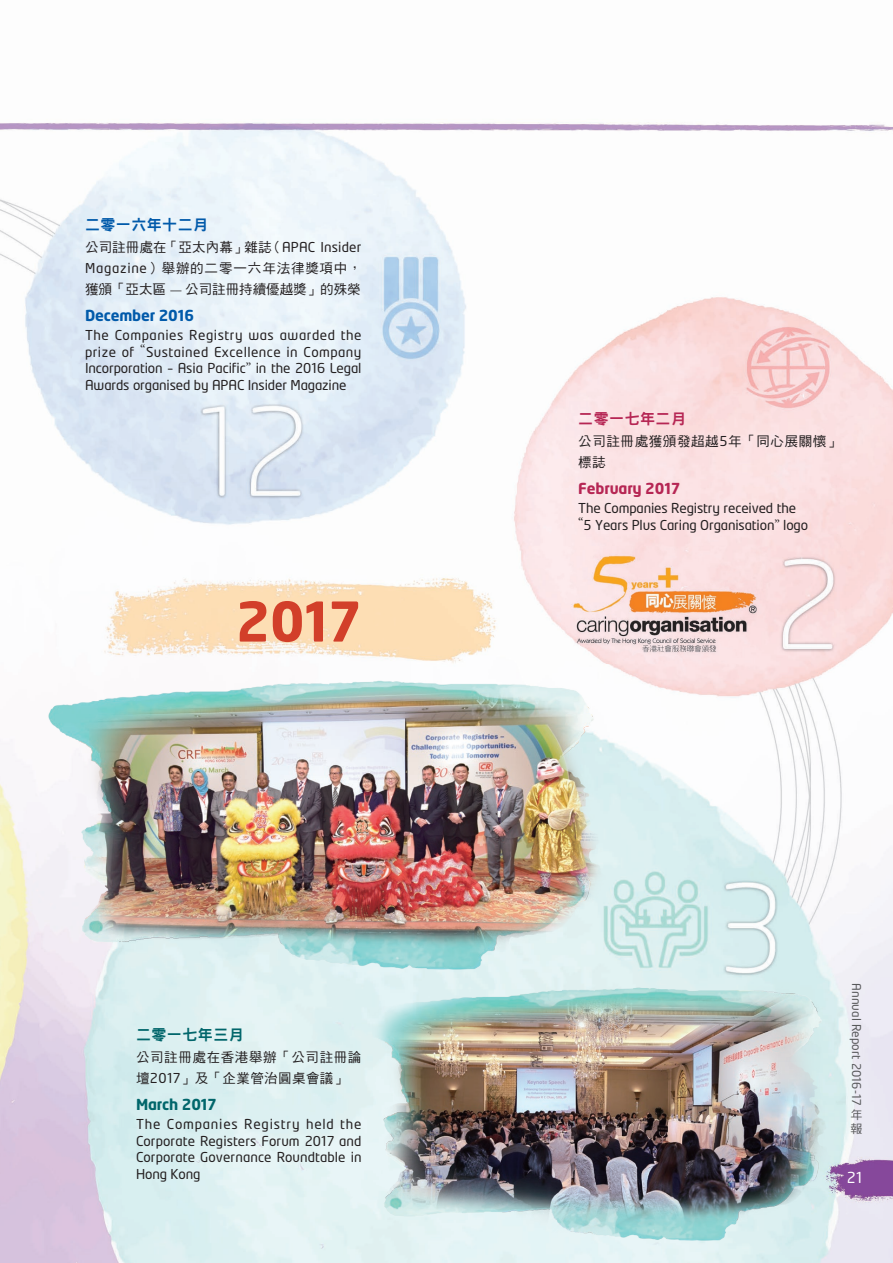
<style>
.page{position:relative;width:893px;height:1263px;background:#fff}
.page>*{position:absolute;margin:0;border:0;box-sizing:border-box;transform-origin:0 0}
.t1{font:700 54px "Neo Tech";color:#d23f2a}
.t2{font:700 15px "Neo Tech";letter-spacing:-.01em;color:#015aaa}
.t3{font:700 15px "Neo Tech";letter-spacing:-.01em;color:#b62654}
.t4{font:700 15px "Neo Tech";letter-spacing:-.01em;color:#01666b}
.t5{font:15px "DF Hei HK W9";letter-spacing:.03em;color:#015aaa}
.t6{font:15px "DF Hei HK W9";letter-spacing:.03em;color:#b62654}
.t7{font:15px "DF Hei HK W9";letter-spacing:.03em;color:#01666b}
.t8{font:15px "Neo Tech";color:#fff}
.t9{font:13.5px/16.5px "Neo Tech";letter-spacing:-.01em;color:#231f20;text-align:justify}
.t10{font:13.5px/21.5px "DF Hei HK W5";letter-spacing:.045em;color:#231f20}
.t11{font:12px "Neo Tech";color:#57585a}
.t12{font:12px/14.4px "DF Hei HK W5";color:#57585a}
.s1{font-family:"Neo Tech"}
.s2{font-family:"Minion Pro"}
</style>
<div class="page">
<img style="left:0;top:122px;width:893px;height:1141px">
<img style="left:561px;top:546px;width:209px;height:117px">
<img style="left:47px;top:636px;width:563px;height:376px">
<img style="left:353px;top:950px;width:480px;height:313px">
<p class="t5" style="left:85px;top:216px;width:125px">二零一六年十二月</p>
<p class="t10" style="left:85px;top:236px;width:278px;text-align:justify">公司註冊處在「亞太內幕」雜誌（<span class="s1">APAC Insider Magazine</span>）舉辦的二零一六年法律獎項中，獲頒「亞太區 <span class="s2">—</span> 公司註冊持續優越獎」的殊榮</p>
<p class="t2" style="left:85px;top:309px;width:111px">December 2016</p>
<p class="t9" style="left:85px;top:327px;width:278px">The Companies Registry was awarded the prize of <sup>“</sup>Sustained Excellence in Company Incorporation – Asia Pacific<span class="s2">”</span> in the 2016 Legal Awards organised by APAC Insider Magazine</p>
<h1 class="t1" style="left:236px;top:599px;width:126px">2017</h1>
<p class="t7" style="left:136px;top:1026px;width:109px">二零一七年三月</p>
<p class="t10" style="left:136px;top:1046px;width:227px">公司註冊處在香港舉辦「公司註冊論壇<span class="s1">2017</span>」及「企業管治圓桌會議」</p>
<p class="t4" style="left:136px;top:1098px;width:82px">March 2017</p>
<p class="t9" style="left:136px;top:1116px;width:227px">The Companies Registry held the Corporate Registers Forum 2017 and Corporate Governance Roundtable in Hong Kong</p>
<p class="t6" style="left:578px;top:410px;width:109px">二零一七年二月</p>
<p class="t10" style="left:578px;top:430px;width:264px">公司註冊處獲頒發超越<span class="s1">5</span>年「同心展關懷」標誌</p>
<p class="t3" style="left:578px;top:482px;width:103px">February 2017</p>
<p class="t9" style="left:578px;top:500px;width:231px">The Companies Registry received the <sup>“</sup>5 Years Plus Caring Organisation<span class="s2">”</span> logo</p>
<p class="t11" style="left:862px;top:983px;width:123px;rotate:90deg">Annual Report 2016-17</p>
<p class="t12" style="left:850px;top:1107px;width:13px">年報</p>
<p class="t8" style="left:847px;top:1170px;width:17px">21</p>
</div>
